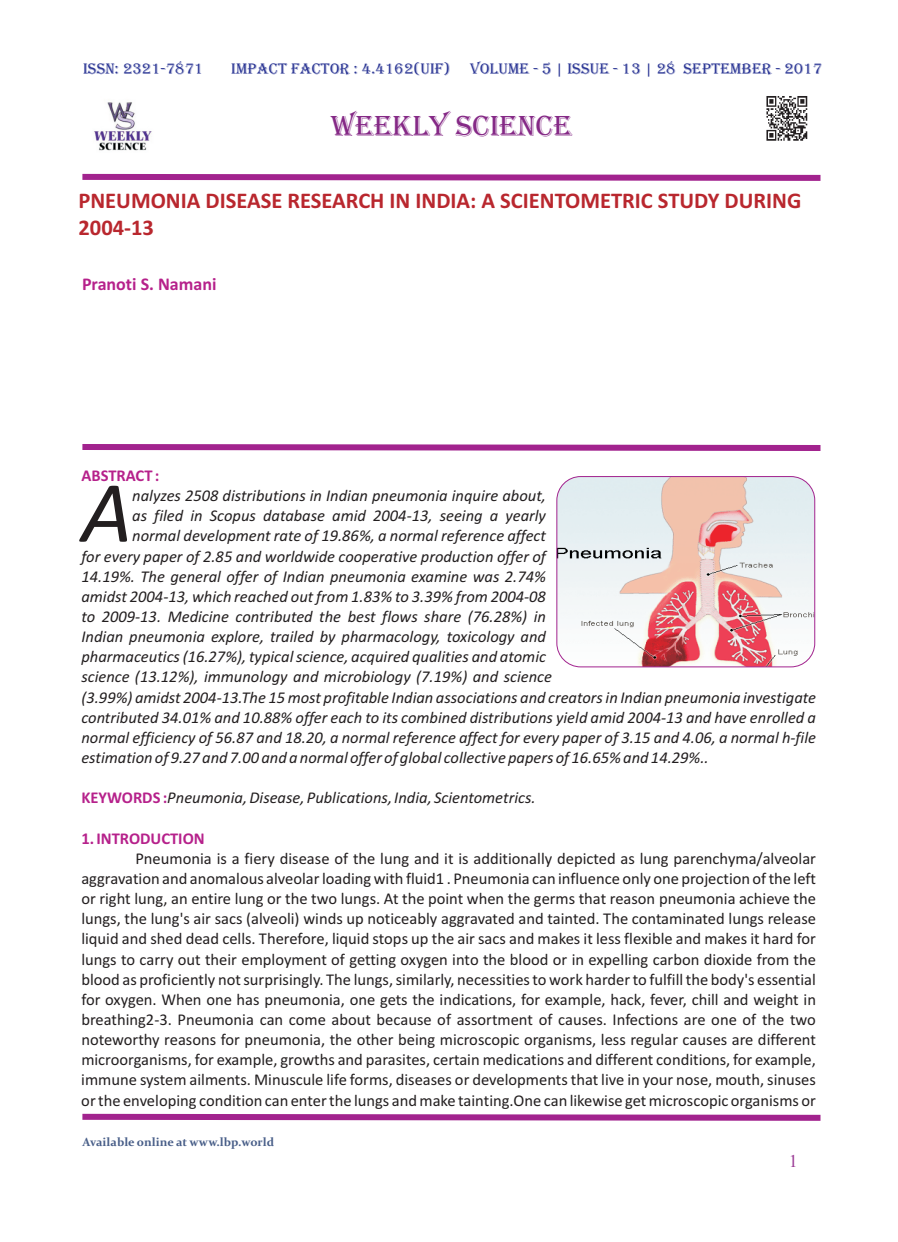
<style>
.page{position:relative;width:898px;height:1242px;background:#fff}
.page>*{position:absolute;margin:0;border:0;box-sizing:border-box;transform-origin:0 0}
.t1{font:italic 87.75px "Calibri";color:#231f20}
.t2{font:30px "Algerian";color:#852986}
.t3{font:700 22.5px/27.5px "Calibri";color:#b9272e}
.t4{font:700 18px "Calibri";color:#b6218b}
.t5{font:18px "Times New Roman";color:#9c3d96}
.t6{font:16.5px/20.1px "Calibri";color:#231f20;text-align:justify}
.t7{font:italic 16.5px "Calibri";color:#231f20}
.t8{font:700 16.5px "Calibri";color:#b6218b}
.t9{font:15.75px "Algerian";color:#2a3594}
.t10{font:700 12px "Constantia";color:#485e88}
.s1{font-weight:700;font-style:normal;color:#b6218b}
</style>
<div class="page">
<svg style="left:82px;top:444px;width:739px;height:7px;background:#af429e"></svg>
<svg style="left:82px;top:1113px;width:739px;height:8px;background:#b959aa"></svg>
<img style="left:766px;top:96px;width:42px;height:45px">
<svg style="left:82px;top:173px;width:739px;height:8px;background:#b959aa"></svg>
<img style="left:556px;top:476px;width:258px;height:191px;border-radius:24px">
<div style="left:556px;top:476px;width:258px;height:191px;border:1px solid #a2238e;border-radius:24px"></div>
<img style="left:94px;top:102px;width:58px;height:49px">
<p class="t9" style="left:83px;top:60px;width:122px">ISSN: 2321-7871</p>
<p class="t9" style="left:231px;top:60px;width:221px">IMPACT FACTOR : 4.4162(UIF)</p>
<p class="t9" style="left:470px;top:60px;width:353px">VOLUME - 5 | ISSUE - 13 | 28 SEPTEMBER - 2017</p>
<h2 class="t2" style="left:331px;top:109px;width:242px">WEEKLY SCIENCE</h2>
<h3 class="t3" style="left:78px;top:188px;width:724px">PNEUMONIA DISEASE RESEARCH IN INDIA: A SCIENTOMETRIC STUDY DURING<br>2004-13</h3>
<p class="t4" style="left:82px;top:276px;width:136px">Pranoti S. Namani</p>
<p class="t8" style="left:81px;top:468px;width:79px">ABSTRACT :</p>
<h1 class="t1" style="left:81px;top:476px;width:52px">A</h1>
<p class="t7" style="left:132px;top:489px;width:415px">nalyzes 2508 distributions in Indian pneumonia inquire about,</p>
<p class="t7" style="left:132px;top:509px;width:415px">as filed in Scopus database amid 2004-13, seeing a yearly</p>
<p class="t7" style="left:132px;top:529px;width:415px">normal development rate of 19.86%, a normal reference affect</p>
<p class="t7" style="left:81px;top:549px;width:466px">for every paper of 2.85 and worldwide cooperative production offer of</p>
<p class="t7" style="left:81px;top:569px;width:466px">14.19%. The general offer of Indian pneumonia examine was 2.74%</p>
<p class="t7" style="left:81px;top:589px;width:466px">amidst 2004-13, which reached out from 1.83% to 3.39% from 2004-08</p>
<p class="t7" style="left:81px;top:609px;width:466px">to 2009-13. Medicine contributed the best flows share (76.28%) in</p>
<p class="t7" style="left:81px;top:630px;width:466px">Indian pneumonia explore, trailed by pharmacology, toxicology and</p>
<p class="t7" style="left:81px;top:650px;width:466px">pharmaceutics (16.27%), typical science, acquired qualities and atomic</p>
<p class="t7" style="left:81px;top:670px;width:472px">science (13.12%), immunology and microbiology (7.19%) and science</p>
<p class="t7" style="left:81px;top:690px;width:735px">(3.99%) amidst 2004-13.The 15 most profitable Indian associations and creators in Indian pneumonia investigate</p>
<p class="t7" style="left:81px;top:710px;width:735px">contributed 34.01% and 10.88% offer each to its combined distributions yield amid 2004-13 and have enrolled a</p>
<p class="t7" style="left:81px;top:730px;width:735px">normal efficiency of 56.87 and 18.20, a normal reference affect for every paper of 3.15 and 4.06, a normal h-file</p>
<p class="t7" style="left:81px;top:750px;width:628px">estimation of 9.27 and 7.00 and a normal offer of global collective papers of 16.65% and 14.29%..</p>
<p class="t7" style="left:81px;top:791px;width:455px"><span class="s1">KEYWORDS :</span>Pneumonia, Disease, Publications, India, Scientometrics.</p>
<p class="t8" style="left:81px;top:831px;width:125px">1. INTRODUCTION</p>
<p class="t6" style="left:81px;top:849px;width:736px;text-indent:54px">Pneumonia is a fiery disease of the lung and it is additionally depicted as lung parenchyma/alveolar aggravation and anomalous alveolar loading with fluid1 . Pneumonia can influence only one projection of the left or right lung, an entire lung or the two lungs. At the point when the germs that reason pneumonia achieve the lungs, the lung's air sacs (alveoli) winds up noticeably aggravated and tainted. The contaminated lungs release liquid and shed dead cells. Therefore, liquid stops up the air sacs and makes it less flexible and makes it hard for lungs to carry out their employment of getting oxygen into the blood or in expelling carbon dioxide from the blood as proficiently not surprisingly. The lungs, similarly, necessities to work harder to fulfill the body's essential for oxygen. When one has pneumonia, one gets the indications, for example, hack, fever, chill and weight in breathing2-3. Pneumonia can come about because of assortment of causes. Infections are one of the two noteworthy reasons for pneumonia, the other being microscopic organisms, less regular causes are different microorganisms, for example, growths and parasites, certain medications and different conditions, for example, immune system ailments. Minuscule life forms, diseases or developments that live in your nose, mouth, sinuses or the enveloping condition can enter the lungs and make tainting.One can likewise get microscopic organisms or</p>
<p class="t10" style="left:82px;top:1137px;width:193px">Available online at www.lbp.world</p>
<p class="t5" style="left:788px;top:1154px;width:10px">1</p>
</div>
